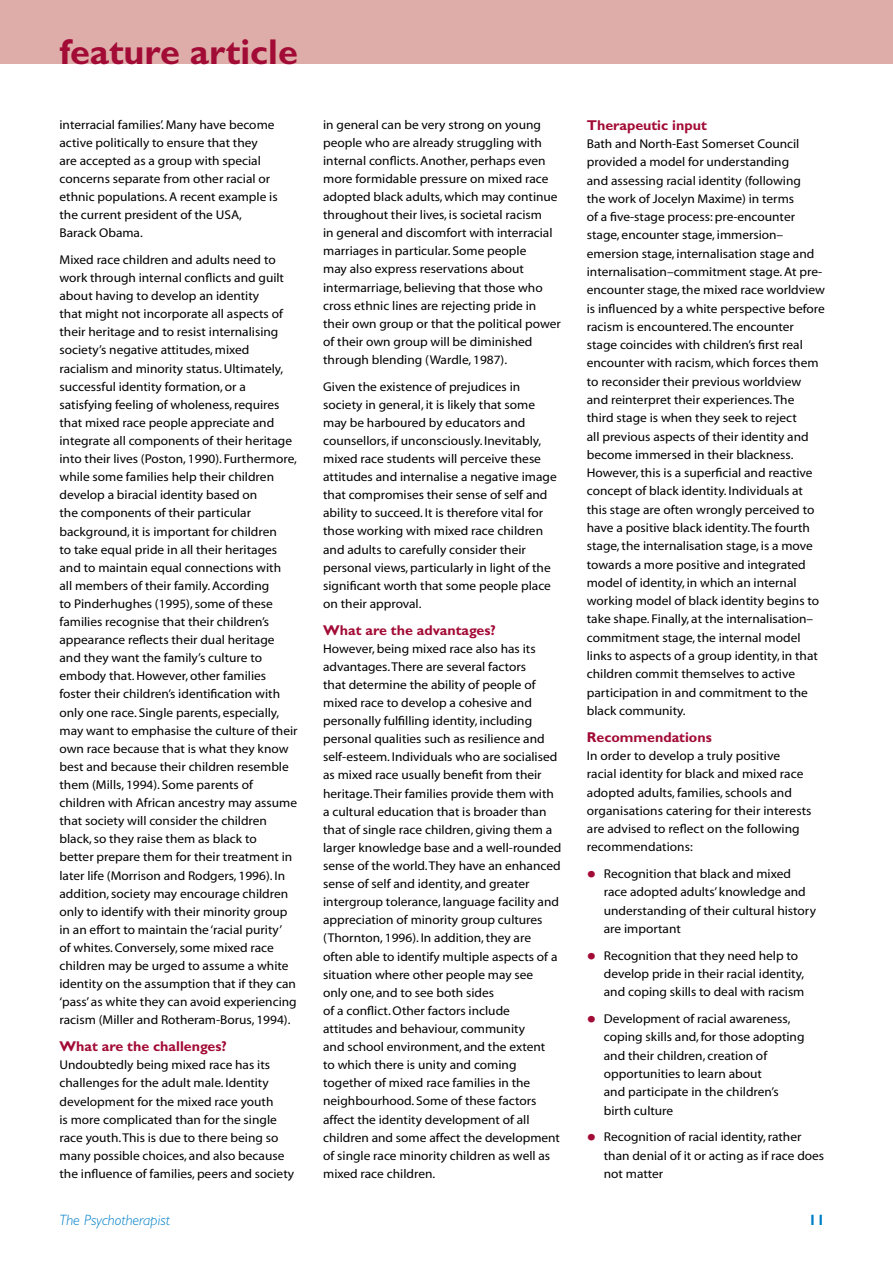
<style>
.page{position:relative;width:893px;height:1263px;background:#fff}
.page>*{position:absolute;margin:0;border:0;box-sizing:border-box;transform-origin:0 0}
.t1{font:700 36px "Gill Sans";color:#a20b35}
.t2{font:italic 300 15px "Gill Sans";color:#0080c6}
.t3{font:700 15px "Gill Sans";color:#0080c6}
.t4{font:700 14.25px "Gill Sans";color:#a20b35}
.t5{font:12.75px/18.1px "Myriad";color:#000;scale:1.05 1}
.s1{font-size:31.5px;color:#a20b35}
</style>
<div class="page">
<div style="left:0;top:0;width:893px;height:64px;background:#deada9"></div>
<h1 class="t1" style="left:60px;top:30px;width:240px">feature article</h1>
<p class="t5" style="left:60px;top:116px;width:209px">interracial families’. Many have become active politically to ensure that they are accepted as a group with special concerns separate from other racial or ethnic populations. A recent example is the current president of the USA, Barack Obama.</p>
<p class="t5" style="left:60px;top:251px;width:228px">Mixed race children and adults need to work through internal conflicts and guilt about having to develop an identity<br>that might not incorporate all aspects of their heritage and to resist internalising society’s negative attitudes, mixed racialism and minority status. Ultimately, successful identity formation, or a satisfying feeling of wholeness, requires that mixed race people appreciate and integrate all components of their heritage into their lives (Poston, 1990). Furthermore, while some families help their children develop a biracial identity based on<br>the components of their particular background, it is important for children<br>to take equal pride in all their heritages and to maintain equal connections with<br>all members of their family. According<br>to Pinderhughes (1995), some of these families recognise that their children’s appearance reflects their dual heritage and they want the family’s culture to embody that. However, other families foster their children’s identification with only one race. Single parents, especially, may want to emphasise the culture of their own race because that is what they know best and because their children resemble them (Mills, 1994). Some parents of children with African ancestry may assume that society will consider the children black, so they raise them as black to<br>better prepare them for their treatment in later life (Morrison and Rodgers, 1996). In addition, society may encourage children only to identify with their minority group in an effort to maintain the ‘racial purity’<br>of whites. Conversely, some mixed race children may be urged to assume a white identity on the assumption that if they can ‘pass’ as white they can avoid experiencing racism (Miller and Rotheram-Borus, 1994).</p>
<p class="t4" style="left:60px;top:1038px;width:169px">What are the challenges?</p>
<p class="t5" style="left:60px;top:1056px;width:225px">Undoubtedly being mixed race has its challenges for the adult male. Identity development for the mixed race youth<br>is more complicated than for the single race youth. This is due to there being so many possible choices, and also because the influence of families, peers and society</p>
<p class="t5" style="left:323px;top:116px;width:228px">in general can be very strong on young people who are already struggling with internal conflicts. Another, perhaps even more formidable pressure on mixed race adopted black adults, which may continue throughout their lives, is societal racism<br>in general and discomfort with interracial marriages in particular. Some people<br>may also express reservations about intermarriage, believing that those who cross ethnic lines are rejecting pride in their own group or that the political power of their own group will be diminished through blending (Wardle, 1987).</p>
<p class="t5" style="left:323px;top:378px;width:224px">Given the existence of prejudices in society in general, it is likely that some may be harboured by educators and counsellors, if unconsciously. Inevitably, mixed race students will perceive these attitudes and internalise a negative image that compromises their sense of self and ability to succeed. It is therefore vital for those working with mixed race children and adults to carefully consider their personal views, particularly in light of the significant worth that some people place on their approval.</p>
<p class="t4" style="left:323px;top:621px;width:174px">What are the advantages?</p>
<p class="t5" style="left:323px;top:640px;width:228px">However, being mixed race also has its advantages. There are several factors<br>that determine the ability of people of mixed race to develop a cohesive and personally fulfilling identity, including personal qualities such as resilience and self-esteem. Individuals who are socialised as mixed race usually benefit from their heritage. Their families provide them with a cultural education that is broader than that of single race children, giving them a larger knowledge base and a well-rounded sense of the world. They have an enhanced sense of self and identity, and greater intergroup tolerance, language facility and appreciation of minority group cultures (Thornton, 1996). In addition, they are often able to identify multiple aspects of a situation where other people may see<br>only one, and to see both sides<br>of a conflict. Other factors include attitudes and behaviour, community<br>and school environment, and the extent<br>to which there is unity and coming together of mixed race families in the neighbourhood. Some of these factors affect the identity development of all children and some affect the development of single race minority children as well as mixed race children.</p>
<p class="t4" style="left:587px;top:117px;width:122px">Therapeutic input</p>
<p class="t5" style="left:587px;top:135px;width:228px">Bath and North-East Somerset Council provided a model for understanding<br>and assessing racial identity (following<br>the work of Jocelyn Maxime) in terms<br>of a five-stage process: pre-encounter stage, encounter stage, immersion– emersion stage, internalisation stage and internalisation–commitment stage. At pre&shy;encounter stage, the mixed race worldview is influenced by a white perspective before racism is encountered. The encounter stage coincides with children’s first real encounter with racism, which forces them to reconsider their previous worldview and reinterpret their experiences. The<br>third stage is when they seek to reject<br>all previous aspects of their identity and become immersed in their blackness.<br>However, this is a superficial and reactive concept of black identity. Individuals at this stage are often wrongly perceived to have a positive black identity. The fourth stage, the internalisation stage, is a move towards a more positive and integrated model of identity, in which an internal working model of black identity begins to take shape. Finally, at the internalisation– commitment stage, the internal model links to aspects of a group identity, in that children commit themselves to active participation in and commitment to the black community.</p>
<p class="t4" style="left:587px;top:728px;width:126px">Recommendations</p>
<p class="t5" style="left:587px;top:747px;width:215px">In order to develop a truly positive racial identity for black and mixed race adopted adults, families, schools and organisations catering for their interests are advised to reflect on the following recommendations:</p>
<p class="t5" style="left:604px;top:865px;width:204px;text-indent:-17px"><span class="s1">•</span> Recognition that black and mixed race adopted adults’ knowledge and understanding of their cultural history are important</p>
<p class="t5" style="left:604px;top:947px;width:193px;text-indent:-17px"><span class="s1">•</span> Recognition that they need help to develop pride in their racial identity, and coping skills to deal with racism</p>
<p class="t5" style="left:604px;top:1010px;width:193px;text-indent:-17px"><span class="s1">•</span> Development of racial awareness, coping skills and, for those adopting and their children, creation of opportunities to learn about<br>and participate in the children’s birth culture</p>
<p class="t5" style="left:604px;top:1128px;width:211px;text-indent:-17px"><span class="s1">•</span> Recognition of racial identity, rather than denial of it or acting as if race does not matter</p>
<p class="t2" style="left:60px;top:1211px;width:112px">The Psychotherapist</p>
<p class="t3" style="left:808px;top:1211px;width:18px">11</p>
</div>
